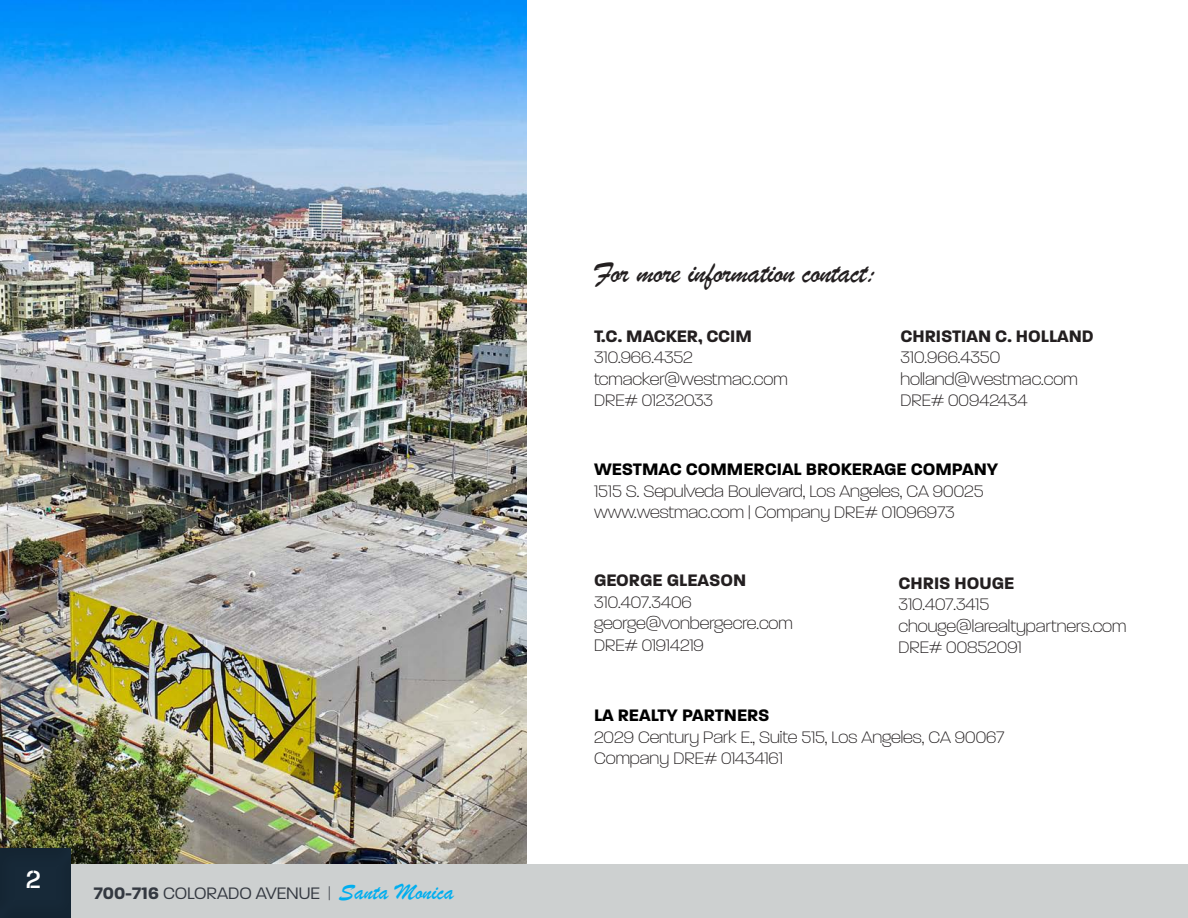
<style>
.page{position:relative;width:1188px;height:918px;background:#fff}
.page>*{position:absolute;margin:0;border:0;box-sizing:border-box;transform-origin:0 0}
.Paragraph_Body{font:31.5px "Brush Script";letter-spacing:-.02em;color:#231f20}
.t1{font:500 27px "Paralucent Stencil";color:#fff}
.Paragraph_Body-2{font:200 18px "Paralucent";color:#231f20}
.Paragraph_Body-3{font:700 18px "Paralucent";color:#231f20}
.Paragraph_Body-4{font:700 18px "Paralucent";color:#000}
.t2{font:300 18px "Paralucent";color:#343941}
.s1{font-weight:700}
.s2{font-weight:200}
.s3{font-family:"Brush Script";font-weight:400;font-size:24px;color:#00aeef}
</style>
<div class="page">
<img style="left:0;top:0;width:526px;height:864px">
<div style="left:69px;top:864px;width:1119px;height:54px;background:#cdd0d0"></div>
<div style="left:0;top:846px;width:73px;height:72px;background:#162836"></div>
<h2 class="t1" style="left:26px;top:861px;width:17px">2</h2>
<p class="t2" style="left:94px;top:883px;width:362px"><span class="s1">700-716</span> COLORADO AVENUE <span class="s2">|</span> <span class="s3">Santa Monica</span></p>
<p class="Paragraph_Body" style="left:594px;top:254px;width:284px">For more information contact:</p>
<p class="Paragraph_Body-3" style="left:594px;top:325px;width:159px">T.C. MACKER, CCIM</p>
<p class="Paragraph_Body-2" style="left:594px;top:347px;width:100px">310.966.4352</p>
<p class="Paragraph_Body-2" style="left:594px;top:368px;width:195px">tcmacker@westmac.com</p>
<p class="Paragraph_Body-2" style="left:594px;top:390px;width:121px">DRE# 01232033</p>
<p class="Paragraph_Body-3" style="left:900px;top:325px;width:195px">CHRISTIAN C. HOLLAND</p>
<p class="Paragraph_Body-2" style="left:900px;top:347px;width:101px">310.966.4350</p>
<p class="Paragraph_Body-2" style="left:900px;top:368px;width:179px">holland@westmac.com</p>
<p class="Paragraph_Body-2" style="left:900px;top:390px;width:128px">DRE# 00942434</p>
<p class="Paragraph_Body-4" style="left:594px;top:458px;width:406px">WESTMAC COMMERCIAL BROKERAGE COMPANY</p>
<p class="Paragraph_Body-2" style="left:594px;top:481px;width:391px">1515 S. Sepulveda Boulevard, Los Angeles, CA 90025</p>
<p class="Paragraph_Body-2" style="left:594px;top:502px;width:362px">www.westmac.com | Company DRE# 01096973</p>
<p class="Paragraph_Body-3" style="left:594px;top:569px;width:154px">GEORGE GLEASON</p>
<p class="Paragraph_Body-2" style="left:594px;top:591px;width:99px">310.407.3406</p>
<p class="Paragraph_Body-2" style="left:594px;top:613px;width:200px">george@vonbergecre.com</p>
<p class="Paragraph_Body-2" style="left:594px;top:634px;width:111px">DRE# 01914219</p>
<p class="Paragraph_Body-3" style="left:899px;top:572px;width:117px">CHRIS HOUGE</p>
<p class="Paragraph_Body-2" style="left:899px;top:594px;width:92px">310.407.3415</p>
<p class="Paragraph_Body-2" style="left:899px;top:616px;width:230px">chouge@larealtypartners.com</p>
<p class="Paragraph_Body-2" style="left:899px;top:637px;width:125px">DRE# 00852091</p>
<p class="Paragraph_Body-4" style="left:594px;top:704px;width:177px">LA REALTY PARTNERS</p>
<p class="Paragraph_Body-2" style="left:594px;top:726px;width:412px">2029 Century Park E., Suite 515, Los Angeles, CA 90067</p>
<p class="Paragraph_Body-2" style="left:594px;top:748px;width:190px">Company DRE# 01434161</p>
</div>
